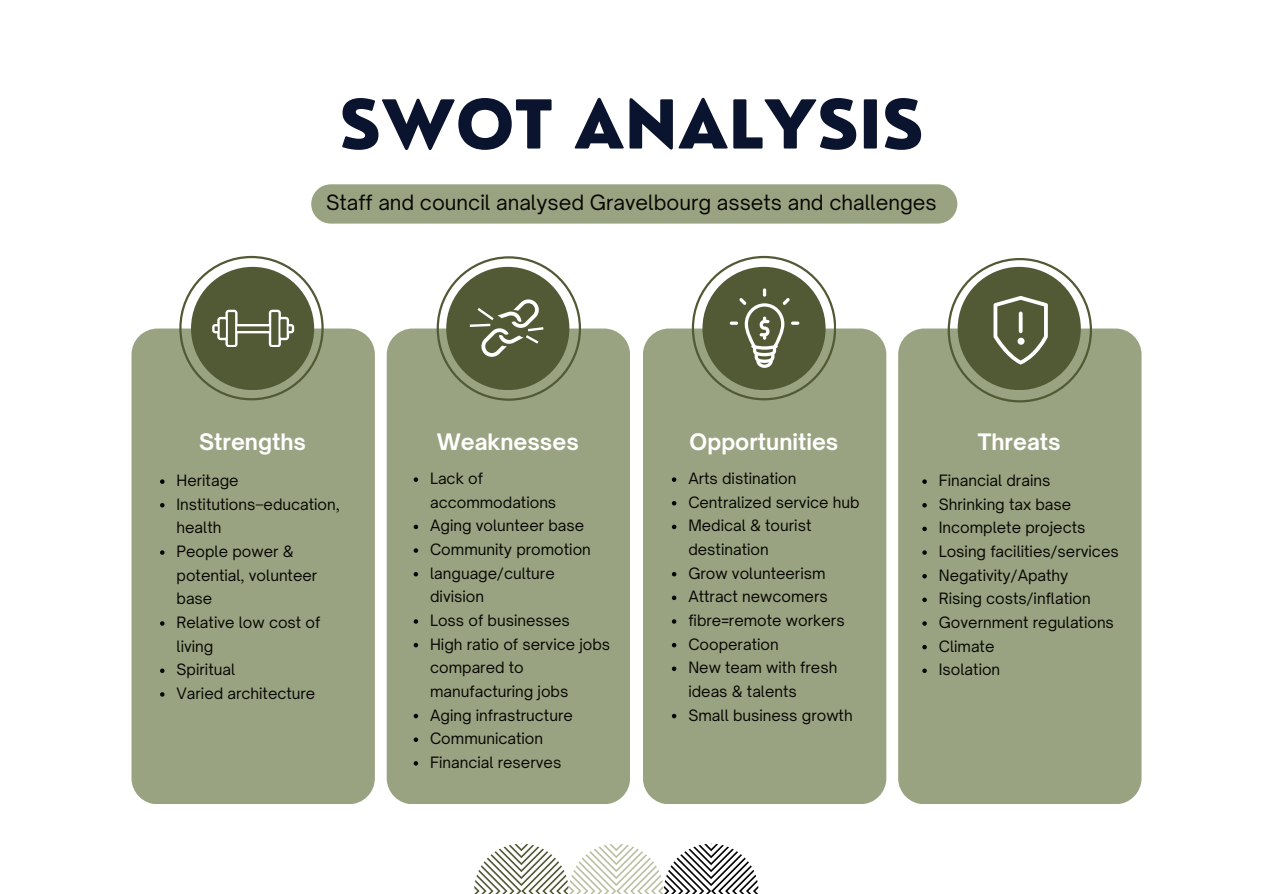
<style>
.page{position:relative;width:1263px;height:894px;background:#fff}
.page>*{position:absolute;margin:0;border:0;box-sizing:border-box;transform-origin:0 0}
.t1{font:800 65.55px "Nourd";color:#0b142e}
.t2{font:700 21.75px "Open Sauce One";color:#fff}
.t3{font:20.1px "Open Sauce One";color:#080704}
.t4{font:15px/23.5px "Open Sauce One";color:#080704}
</style>
<div class="page">
<div style="left:131px;top:328px;width:244px;height:476px;background:#9aa381;border-radius:26px"></div>
<div style="left:387px;top:328px;width:243px;height:476px;background:#9aa381;border-radius:26px"></div>
<div style="left:898px;top:328px;width:243px;height:476px;background:#9aa381;border-radius:26px"></div>
<div style="left:643px;top:328px;width:243px;height:476px;background:#9aa381;border-radius:26px"></div>
<svg style="left:179px;top:256px;width:144px;height:144px"></svg>
<svg style="left:437px;top:256px;width:144px;height:144px"></svg>
<svg style="left:948px;top:258px;width:144px;height:144px"></svg>
<svg style="left:1019px;top:311px;width:4px;height:22px"></svg>
<svg style="left:1017px;top:337px;width:7px;height:7px"></svg>
<svg style="left:160px;top:479px;width:5px;height:4px"></svg>
<svg style="left:160px;top:503px;width:5px;height:4px"></svg>
<svg style="left:160px;top:550px;width:5px;height:4px"></svg>
<svg style="left:160px;top:621px;width:5px;height:4px"></svg>
<svg style="left:160px;top:668px;width:5px;height:4px"></svg>
<svg style="left:160px;top:692px;width:5px;height:4px"></svg>
<svg style="left:672px;top:477px;width:4px;height:4px"></svg>
<svg style="left:672px;top:501px;width:4px;height:4px"></svg>
<svg style="left:672px;top:524px;width:4px;height:5px"></svg>
<svg style="left:672px;top:572px;width:4px;height:4px"></svg>
<svg style="left:672px;top:595px;width:4px;height:5px"></svg>
<svg style="left:672px;top:619px;width:4px;height:4px"></svg>
<svg style="left:672px;top:642px;width:4px;height:5px"></svg>
<svg style="left:672px;top:666px;width:4px;height:4px"></svg>
<svg style="left:672px;top:713px;width:4px;height:5px"></svg>
<svg style="left:414px;top:477px;width:4px;height:4px"></svg>
<svg style="left:414px;top:524px;width:4px;height:5px"></svg>
<svg style="left:414px;top:548px;width:4px;height:4px"></svg>
<svg style="left:414px;top:572px;width:4px;height:4px"></svg>
<svg style="left:414px;top:619px;width:4px;height:4px"></svg>
<svg style="left:414px;top:642px;width:4px;height:5px"></svg>
<svg style="left:414px;top:713px;width:4px;height:5px"></svg>
<svg style="left:414px;top:737px;width:4px;height:4px"></svg>
<svg style="left:414px;top:761px;width:4px;height:4px"></svg>
<svg style="left:922px;top:479px;width:5px;height:4px"></svg>
<svg style="left:922px;top:503px;width:5px;height:4px"></svg>
<svg style="left:922px;top:526px;width:5px;height:5px"></svg>
<svg style="left:922px;top:550px;width:5px;height:4px"></svg>
<svg style="left:922px;top:574px;width:5px;height:4px"></svg>
<svg style="left:922px;top:597px;width:5px;height:5px"></svg>
<svg style="left:922px;top:621px;width:5px;height:4px"></svg>
<svg style="left:922px;top:644px;width:5px;height:5px"></svg>
<svg style="left:922px;top:668px;width:5px;height:4px"></svg>
<div style="left:311px;top:184px;width:646px;height:39px;background:#9aa381;border-radius:20px"></div>
<svg style="left:692px;top:256px;width:144px;height:144px"></svg>
<svg style="left:474px;top:843px;width:284px;height:50px"></svg>
<h1 class="t1" style="left:339px;top:86px;width:586px">SWOT ANALYSIS</h1>
<h3 class="t3" style="left:326px;top:190px;width:612px">Staff and council analysed Gravelbourg assets and challenges</h3>
<h2 class="t2" style="left:199px;top:427px;width:108px">Strengths</h2>
<h2 class="t2" style="left:690px;top:427px;width:150px">Opportunities</h2>
<h2 class="t2" style="left:437px;top:427px;width:144px">Weaknesses</h2>
<h2 class="t2" style="left:978px;top:427px;width:84px">Threats</h2>
<p class="t4" style="left:177px;top:468px;width:165px">Heritage<br>Institutions–education, health<br>People power &amp; potential, volunteer base<br>Relative low cost of living<br>Spiritual<br>Varied architecture</p>
<p class="t4" style="left:688px;top:466px;width:173px">Arts distination<br>Centralized service hub<br>Medical &amp; tourist destination<br>Grow volunteerism<br>Attract newcomers fibre=remote workers<br>Cooperation<br>New team with fresh ideas &amp; talents<br>Small business growth</p>
<p class="t4" style="left:430px;top:466px;width:182px">Lack of accommodations<br>Aging volunteer base<br>Community promotion language/culture division<br>Loss of businesses<br>High ratio of service jobs compared to manufacturing jobs<br>Aging infrastructure<br>Communication<br>Financial reserves</p>
<p class="t4" style="left:939px;top:468px;width:181px">Financial drains<br>Shrinking tax base<br>Incomplete projects<br>Losing facilities/services<br>Negativity/Apathy<br>Rising costs/inflation<br>Government regulations<br>Climate<br>Isolation</p>
</div>
